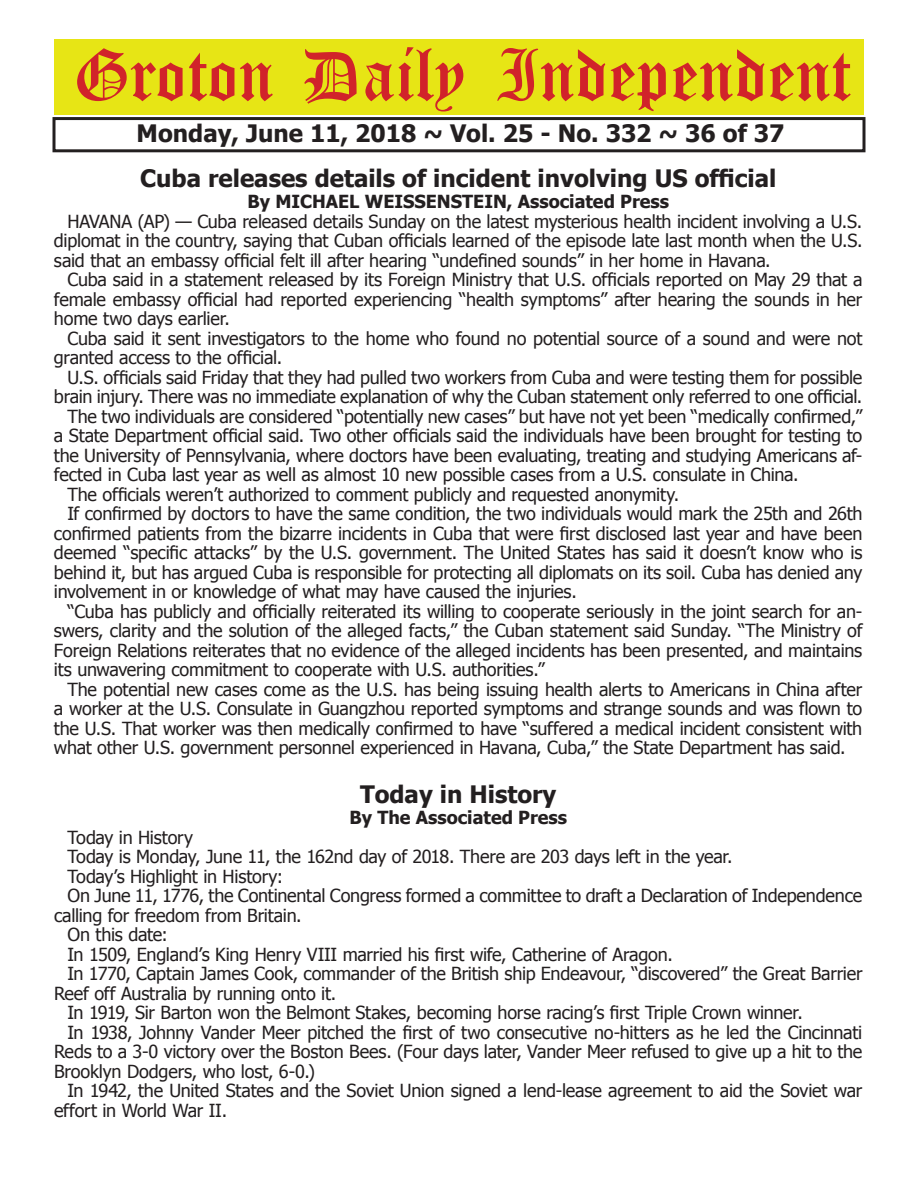
<style>
.page{position:relative;width:918px;height:1188px;background:#fff}
.page>*{position:absolute;margin:0;border:0;box-sizing:border-box;transform-origin:0 0}
.t1{font:54px "Old English Five";color:#d1232a}
.t2{font:700 24px "Tahoma";color:#231f20}
.t3{font:18px/19.5px "Tahoma";letter-spacing:-.015em;color:#231f20;text-align:justify}
.t4{font:700 18px "Tahoma";color:#231f20}
</style>
<div class="page">
<div style="left:52px;top:117px;width:814px;height:35px;border:3px solid #231f20"></div>
<div style="left:54px;top:40px;width:810px;height:75px;background:#e7e515"></div>
<h1 class="t1" style="left:73px;top:50px;width:779px">Groton Daily Independent</h1>
<h2 class="t2" style="left:137px;top:116px;width:649px">Monday, June 11, 2018 ~ Vol. 25 - No. 332 ~ 36 of 37</h2>
<h2 class="t2" style="left:140px;top:161px;width:638px">Cuba releases details of incident involving US official</h2>
<p class="t4" style="left:247px;top:189px;width:423px">By MICHAEL WEISSENSTEIN, Associated Press</p>
<p class="t3" style="left:54px;top:211px;width:810px;text-indent:14px">HAVANA (AP) — Cuba released details Sunday on the latest mysterious health incident involving a U.S. diplomat in the country, saying that Cuban officials learned of the episode late last month when the U.S. said that an embassy official felt ill after hearing “undefined sounds” in her home in Havana.</p>
<p class="t3" style="left:54px;top:269px;width:810px;text-indent:14px">Cuba said in a statement released by its Foreign Ministry that U.S. officials reported on May 29 that a female embassy official had reported experiencing “health symptoms” after hearing the sounds in her home two days earlier.</p>
<p class="t3" style="left:54px;top:328px;width:810px;text-indent:14px">Cuba said it sent investigators to the home who found no potential source of a sound and were not granted access to the official.</p>
<p class="t3" style="left:67px;top:367px;width:796px">U.S. officials said Friday that they had pulled two workers from Cuba and were testing them for possible</p>
<p class="t3" style="left:54px;top:386px;width:810px">brain injury. There was no immediate explanation of why the Cuban statement only referred to one official.</p>
<p class="t3" style="left:67px;top:406px;width:796px">The two individuals are considered “potentially new cases” but have not yet been “medically confirmed,”</p>
<p class="t3" style="left:54px;top:425px;width:810px">a State Department official said. Two other officials said the individuals have been brought for testing to</p>
<p class="t3" style="left:54px;top:445px;width:810px">the University of Pennsylvania, where doctors have been evaluating, treating and studying Americans af-</p>
<p class="t3" style="left:54px;top:464px;width:746px">fected in Cuba last year as well as almost 10 new possible cases from a U.S. consulate in China.</p>
<p class="t3" style="left:67px;top:484px;width:613px">The officials weren’t authorized to comment publicly and requested anonymity.</p>
<p class="t3" style="left:67px;top:503px;width:797px">If confirmed by doctors to have the same condition, the two individuals would mark the 25th and 26th</p>
<p class="t3" style="left:54px;top:523px;width:810px">confirmed patients from the bizarre incidents in Cuba that were first disclosed last year and have been</p>
<p class="t3" style="left:54px;top:542px;width:810px">deemed “specific attacks” by the U.S. government. The United States has said it doesn’t know who is</p>
<p class="t3" style="left:54px;top:562px;width:810px">behind it, but has argued Cuba is responsible for protecting all diplomats on its soil. Cuba has denied any</p>
<p class="t3" style="left:54px;top:581px;width:524px">involvement in or knowledge of what may have caused the injuries.</p>
<p class="t3" style="left:67px;top:601px;width:796px">“Cuba has publicly and officially reiterated its willing to cooperate seriously in the joint search for an-</p>
<p class="t3" style="left:54px;top:620px;width:810px">swers, clarity and the solution of the alleged facts,” the Cuban statement said Sunday. “The Ministry of</p>
<p class="t3" style="left:54px;top:640px;width:810px">Foreign Relations reiterates that no evidence of the alleged incidents has been presented, and maintains</p>
<p class="t3" style="left:54px;top:659px;width:492px">its unwavering commitment to cooperate with U.S. authorities.”</p>
<p class="t3" style="left:67px;top:679px;width:796px">The potential new cases come as the U.S. has being issuing health alerts to Americans in China after</p>
<p class="t3" style="left:54px;top:698px;width:810px">a worker at the U.S. Consulate in Guangzhou reported symptoms and strange sounds and was flown to</p>
<p class="t3" style="left:54px;top:718px;width:810px">the U.S. That worker was then medically confirmed to have “suffered a medical incident consistent with</p>
<p class="t3" style="left:54px;top:737px;width:793px">what other U.S. government personnel experienced in Havana, Cuba,” the State Department has said.</p>
<h2 class="t2" style="left:360px;top:777px;width:198px">Today in History</h2>
<p class="t4" style="left:349px;top:805px;width:219px">By The Associated Press</p>
<p class="t3" style="left:68px;top:827px;width:127px">Today in History</p>
<p class="t3" style="left:68px;top:846px;width:667px">Today is Monday, June 11, the 162nd day of 2018. There are 203 days left in the year.</p>
<p class="t3" style="left:68px;top:866px;width:217px">Today’s Highlight in History:</p>
<p class="t3" style="left:68px;top:885px;width:796px">On June 11, 1776, the Continental Congress formed a committee to draft a Declaration of Independence</p>
<p class="t3" style="left:54px;top:905px;width:249px">calling for freedom from Britain.</p>
<p class="t3" style="left:68px;top:924px;width:102px">On this date:</p>
<p class="t3" style="left:68px;top:944px;width:607px">In 1509, England’s King Henry VIII married his first wife, Catherine of Aragon.</p>
<p class="t3" style="left:68px;top:963px;width:797px">In 1770, Captain James Cook, commander of the British ship Endeavour, “discovered” the Great Barrier</p>
<p class="t3" style="left:54px;top:983px;width:284px">Reef off Australia by running onto it.</p>
<p class="t3" style="left:68px;top:1002px;width:737px">In 1919, Sir Barton won the Belmont Stakes, becoming horse racing’s first Triple Crown winner.</p>
<p class="t3" style="left:68px;top:1022px;width:796px">In 1938, Johnny Vander Meer pitched the first of two consecutive no-hitters as he led the Cincinnati</p>
<p class="t3" style="left:54px;top:1041px;width:810px">Reds to a 3-0 victory over the Boston Bees. (Four days later, Vander Meer refused to give up a hit to the</p>
<p class="t3" style="left:54px;top:1061px;width:263px">Brooklyn Dodgers, who lost, 6-0.)</p>
<p class="t3" style="left:68px;top:1080px;width:796px">In 1942, the United States and the Soviet Union signed a lend-lease agreement to aid the Soviet war</p>
<p class="t3" style="left:54px;top:1100px;width:175px">effort in World War II.</p>
</div>
